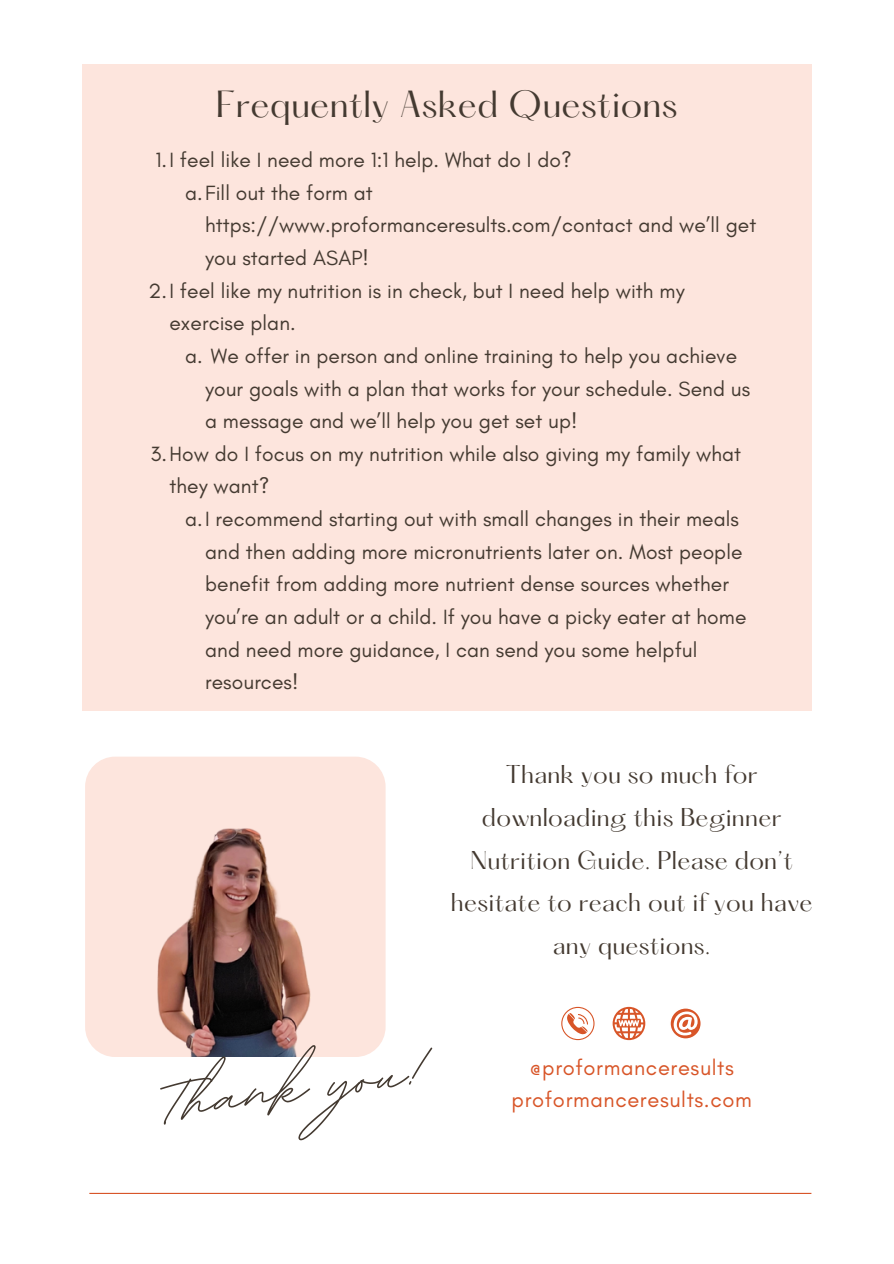
<style>
.page{position:relative;width:894px;height:1264px;background:#fff}
.page>*{position:absolute;margin:0;border:0;box-sizing:border-box;transform-origin:0 0}
.t1{font:700 100.8px "BD Script";color:#443a31}
.t2{font:33px "Hatton";letter-spacing:.01em;color:#443a31}
.t3{font:22.5px/42.8px "Hatton";letter-spacing:.01em;color:#443a31;text-align:center}
.t4{font:21.9px "Glacial Indifference";letter-spacing:.03em;color:#d85528}
.t5{font:21px/32.7px "Glacial Indifference";letter-spacing:.005em;color:#443a31}
</style>
<div class="page">
<div style="left:82px;top:64px;width:729px;height:646px;background:#fde5dd"></div>
<svg style="left:561px;top:1006px;width:33px;height:34px"></svg>
<svg style="left:612px;top:1006px;width:33px;height:34px"></svg>
<svg style="left:670px;top:1008px;width:31px;height:31px"></svg>
<hr style="left:89px;top:1192px;width:722px;height:1px;background:#d85528">
<img style="left:82px;top:710px;width:460px;height:346px">
<p class="t2" style="left:216px;top:89px;width:463px">Frequently Asked Questions</p>
<p class="t5" style="left:155px;top:143px;width:417px">1.I feel like I need more 1:1 help. What do I do?</p>
<p class="t5" style="left:205px;top:176px;width:552px;text-indent:-20px">a.Fill out the form at https://www.proformanceresults.com/contact and we’ll get you started ASAP!</p>
<p class="t5" style="left:169px;top:274px;width:516px;text-indent:-21px">2.I feel like my nutrition is in check, but I need help with my exercise plan.</p>
<p class="t5" style="left:205px;top:339px;width:546px;text-indent:-20px">a. We offer in person and online training to help you achieve your goals with a plan that works for your schedule. Send us a message and we’ll help you get set up!</p>
<p class="t5" style="left:169px;top:437px;width:573px;text-indent:-19px">3.How do I focus on my nutrition while also giving my family what they want?</p>
<p class="t5" style="left:205px;top:502px;width:542px;text-indent:-20px">a.I recommend starting out with small changes in their meals and then adding more micronutrients later on. Most people benefit from adding more nutrient dense sources whether you’re an adult or a child. If you have a picky eater at home and need more guidance, I can send you some helpful resources!</p>
<h1 class="t3" style="left:451px;top:755px;width:363px">Thank you so much for downloading this Beginner<br>Nutrition Guide. Please don’t hesitate to reach out if you have any questions.</h1>
<p class="t1" style="left:151px;top:1037px;width:264px;rotate:-7deg">Thank you!</p>
<p class="t4" style="left:529px;top:1053px;width:206px">@proformanceresults</p>
<p class="t4" style="left:511px;top:1086px;width:242px">proformanceresults.com</p>
</div>
